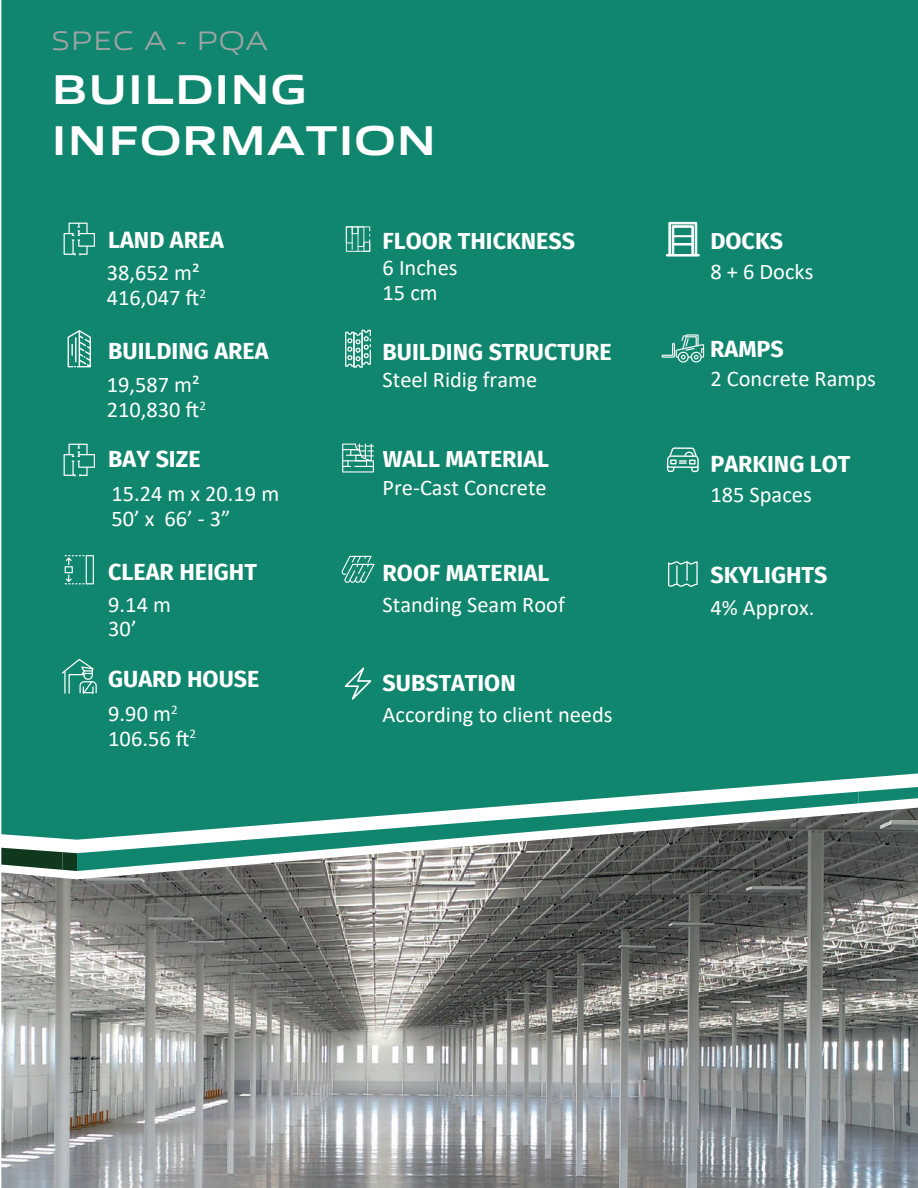
<style>
.page{position:relative;width:918px;height:1188px;background:#fff}
.page>*{position:absolute;margin:0;border:0;box-sizing:border-box;transform-origin:0 0}
.t1{font:700 42px/50.4px "Allumi Std Extended";color:#fff}
.t2{font:300 27px "Allumi Std Extended";letter-spacing:.015em;color:#9fa3a5}
.t3{font:700 23.25px "Fira Sans";color:#fff}
.t4{font:22.35px/24.8px "Calibri";color:#fff}
</style>
<div class="page">
<div style="left:1px;top:0;width:917px;height:808px;background:#0f866d"></div>
<svg style="left:858px;top:787px;width:60px;height:16px"></svg>
<svg style="left:77px;top:792px;width:781px;height:16px;fill:#0f866d"></svg>
<img style="left:1px;top:808px;width:917px;height:380px">
<svg style="left:64px;top:223px;width:31px;height:33px"></svg>
<svg style="left:64px;top:444px;width:31px;height:33px"></svg>
<svg style="left:662px;top:334px;width:42px;height:29px"></svg>
<svg style="left:68px;top:330px;width:23px;height:37px"></svg>
<svg style="left:341px;top:556px;width:34px;height:27px"></svg>
<svg style="left:346px;top:226px;width:24px;height:26px"></svg>
<svg style="left:345px;top:330px;width:26px;height:38px"></svg>
<svg style="left:342px;top:444px;width:32px;height:29px"></svg>
<svg style="left:667px;top:447px;width:32px;height:25px"></svg>
<svg style="left:65px;top:555px;width:29px;height:29px"></svg>
<svg style="left:345px;top:667px;width:26px;height:33px"></svg>
<svg style="left:668px;top:560px;width:30px;height:28px"></svg>
<svg style="left:666px;top:222px;width:34px;height:34px"></svg>
<div style="left:673px;top:243px;width:20px;height:2px;border:1px solid #fff"></div>
<svg style="left:61px;top:658px;width:36px;height:36px"></svg>
<p class="t2" style="left:51px;top:27px;width:218px">SPEC A - PQA</p>
<h1 class="t1" style="left:51px;top:65px;width:387px">BUILDING<br>INFORMATION</h1>
<p class="t3" style="left:108px;top:221px;width:117px">LAND AREA</p>
<p class="t4" style="left:107px;top:260px;width:101px">38,652 m²<br>416,047 ft<sup>2</sup></p>
<p class="t3" style="left:108px;top:331px;width:162px">BUILDING AREA</p>
<p class="t4" style="left:107px;top:372px;width:101px">19,587 m²<br>210,830 ft<sup>2</sup></p>
<p class="t3" style="left:108px;top:440px;width:94px">BAY SIZE</p>
<p class="t4" style="left:111px;top:481px;width:169px">15.24 m x 20.19 m<br>50’ x 66’ - 3”</p>
<p class="t3" style="left:108px;top:553px;width:150px">CLEAR HEIGHT</p>
<p class="t4" style="left:108px;top:591px;width:64px">9.14 m<br>30’</p>
<p class="t3" style="left:383px;top:221px;width:194px">FLOOR THICKNESS</p>
<p class="t4" style="left:383px;top:255px;width:77px">6 Inches<br>15 cm</p>
<p class="t3" style="left:383px;top:332px;width:231px">BUILDING STRUCTURE</p>
<p class="t4" style="left:383px;top:367px;width:156px">Steel Ridig frame</p>
<p class="t3" style="left:383px;top:439px;width:168px">WALL MATERIAL</p>
<p class="t4" style="left:383px;top:475px;width:166px">Pre-Cast Concrete</p>
<p class="t3" style="left:383px;top:553px;width:168px">ROOF MATERIAL</p>
<p class="t4" style="left:383px;top:592px;width:184px">Standing Seam Roof</p>
<p class="t3" style="left:108px;top:659px;width:153px">GUARD HOUSE</p>
<p class="t3" style="left:383px;top:663px;width:135px">SUBSTATION</p>
<p class="t4" style="left:108px;top:701px;width:89px">9.90 m<sup>2<br></sup>106.56 ft<sup>2</sup></p>
<p class="t4" style="left:383px;top:702px;width:232px">According to client needs</p>
<p class="t3" style="left:710px;top:222px;width:74px">DOCKS</p>
<p class="t4" style="left:710px;top:259px;width:105px">8 + 6 Docks</p>
<p class="t4" style="left:712px;top:258px;width:46px">6 4</p>
<p class="t3" style="left:710px;top:329px;width:75px">RAMPS</p>
<p class="t4" style="left:710px;top:365px;width:167px">2 Concrete Ramps</p>
<p class="t4" style="left:712px;top:365px;width:13px">1</p>
<p class="t3" style="left:710px;top:445px;width:142px">PARKING LOT</p>
<p class="t4" style="left:723px;top:481px;width:24px">37</p>
<p class="t4" style="left:710px;top:482px;width:103px">185 Spaces</p>
<p class="t3" style="left:710px;top:555px;width:118px">SKYLIGHTS</p>
<p class="t4" style="left:710px;top:594px;width:105px">4% Approx.</p>
</div>
